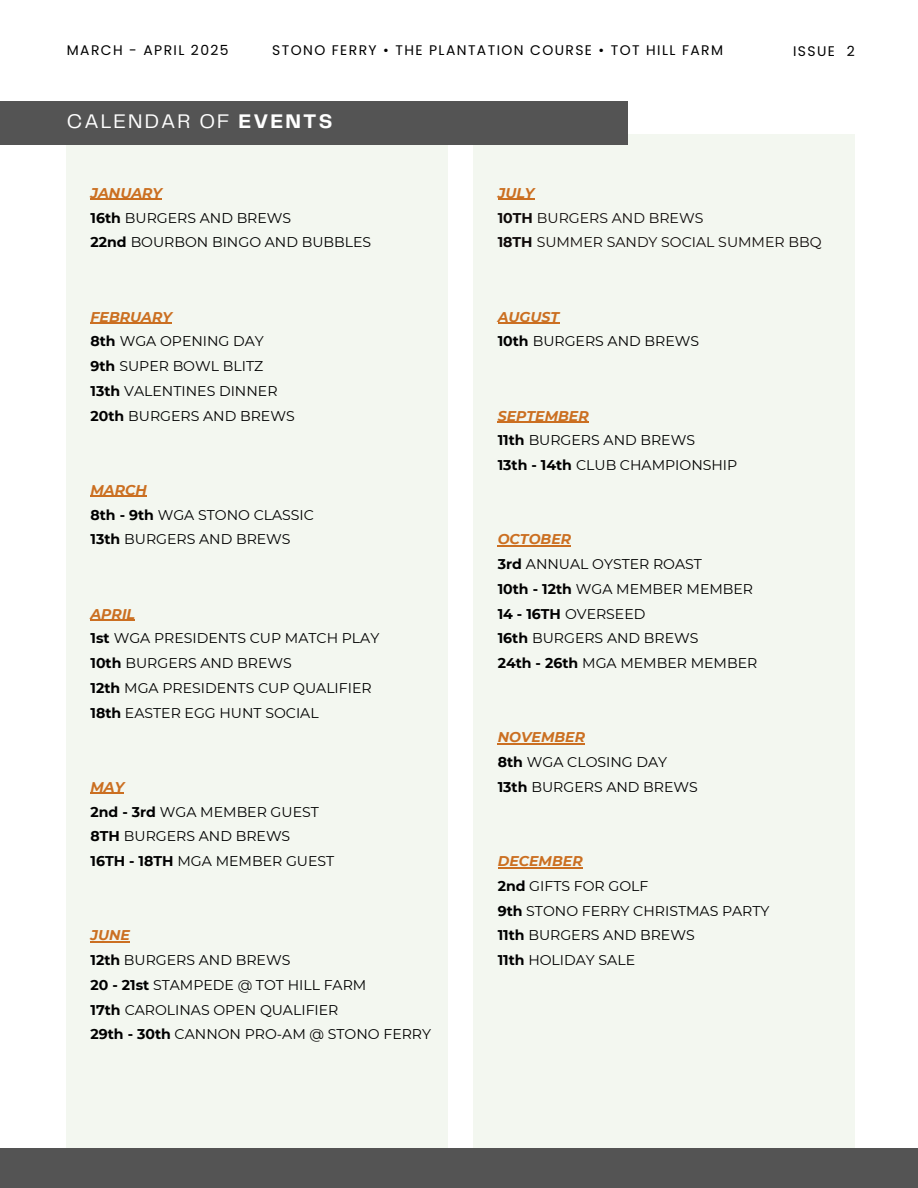
<style>
.page{position:relative;width:918px;height:1188px;background:#fff}
.page>*{position:absolute;margin:0;border:0;box-sizing:border-box;transform-origin:0 0}
.t1{font:20.4px "Telegraf";letter-spacing:.1em;color:#fff}
.t2{font:14.1px "Montserrat";color:#000}
.t3{font:italic 700 14.1px "Montserrat";color:#cb6f21}
.t4{font:14.1px/24.8px "Montserrat";color:#0e0908}
.t5{font:13.95px "Poppins";letter-spacing:.1em;color:#000}
.s1{font-weight:700}
.s2{font-weight:700;font-style:italic;color:#cb6f21}
</style>
<div class="page">
<div style="left:0;top:1149px;width:918px;height:39px;background:#545454"></div>
<div style="left:66px;top:135px;width:382px;height:1013px;background:#f3f7f0"></div>
<div style="left:473px;top:135px;width:382px;height:1013px;background:#f3f7f0"></div>
<div style="left:0;top:101px;width:628px;height:44px;background:#545454"></div>
<hr style="left:91px;top:199px;width:71px;height:1px;background:#cb6f21">
<hr style="left:91px;top:323px;width:81px;height:1px;background:#cb6f21">
<hr style="left:91px;top:496px;width:56px;height:1px;background:#cb6f21">
<hr style="left:91px;top:620px;width:44px;height:1px;background:#cb6f21">
<hr style="left:91px;top:793px;width:33px;height:1px;background:#cb6f21">
<hr style="left:91px;top:941px;width:39px;height:2px;background:#cb6f21">
<hr style="left:498px;top:199px;width:37px;height:1px;background:#cb6f21">
<hr style="left:498px;top:323px;width:61px;height:1px;background:#cb6f21">
<hr style="left:498px;top:422px;width:91px;height:1px;background:#cb6f21">
<hr style="left:498px;top:545px;width:73px;height:2px;background:#cb6f21">
<hr style="left:498px;top:743px;width:87px;height:2px;background:#cb6f21">
<hr style="left:498px;top:867px;width:85px;height:1px;background:#cb6f21">
<p class="t5" style="left:67px;top:40px;width:163px">MARCH - APRIL 2025</p>
<p class="t5" style="left:793px;top:41px;width:63px">ISSUE 2</p>
<h2 class="t5" style="left:272px;top:40px;width:452px">STONO FERRY • THE PLANTATION COURSE • TOT HILL FARM</h2>
<h2 class="t1" style="left:67px;top:112px;width:267px">CALENDAR OF <span class="s1">EVENTS</span></h2>
<h2 class="t3" style="left:91px;top:184px;width:73px">JANUARY</h2>
<h1 class="t2" style="left:91px;top:209px;width:202px"><span class="s1">16th</span> BURGERS AND BREWS</h1>
<p class="t2" style="left:91px;top:234px;width:282px"><span class="s1">22nd</span> BOURBON BINGO AND BUBBLES</p>
<p class="t3" style="left:91px;top:308px;width:83px">FEBRUARY</p>
<p class="t2" style="left:91px;top:333px;width:175px"><span class="s1">8th</span> WGA OPENING DAY</p>
<p class="t2" style="left:91px;top:357px;width:174px"><span class="s1">9th</span> SUPER BOWL BLITZ</p>
<p class="t2" style="left:91px;top:382px;width:189px"><span class="s1">13th</span> VALENTINES DINNER</p>
<p class="t2" style="left:91px;top:407px;width:206px"><span class="s1">20th</span> BURGERS AND BREWS</p>
<p class="t3" style="left:91px;top:481px;width:58px">MARCH</p>
<p class="t2" style="left:91px;top:506px;width:225px"><span class="s1">8th - 9th</span> WGA STONO CLASSIC</p>
<p class="t2" style="left:91px;top:531px;width:202px"><span class="s1">13th</span> BURGERS AND BREWS</p>
<p class="t3" style="left:91px;top:605px;width:46px">APRIL</p>
<p class="t2" style="left:91px;top:630px;width:290px"><span class="s1">1st</span> WGA PRESIDENTS CUP MATCH PLAY</p>
<p class="t2" style="left:91px;top:654px;width:203px"><span class="s1">10th</span> BURGERS AND BREWS</p>
<p class="t2" style="left:91px;top:679px;width:283px"><span class="s1">12th</span> MGA PRESIDENTS CUP QUALIFIER</p>
<p class="t2" style="left:91px;top:704px;width:230px"><span class="s1">18th</span> EASTER EGG HUNT SOCIAL</p>
<p class="t3" style="left:91px;top:778px;width:35px">MAY</p>
<p class="t2" style="left:91px;top:803px;width:230px"><span class="s1">2nd - 3rd</span> WGA MEMBER GUEST</p>
<p class="t2" style="left:91px;top:828px;width:201px"><span class="s1">8TH</span> BURGERS AND BREWS</p>
<p class="t2" style="left:91px;top:852px;width:245px"><span class="s1">16TH - 18TH</span> MGA MEMBER GUEST</p>
<p class="t3" style="left:91px;top:927px;width:41px">JUNE</p>
<p class="t2" style="left:91px;top:951px;width:201px"><span class="s1">12th</span> BURGERS AND BREWS</p>
<p class="t2" style="left:91px;top:976px;width:277px"><span class="s1">20 - 21st</span> STAMPEDE @ TOT HILL FARM</p>
<p class="t2" style="left:91px;top:1001px;width:249px"><span class="s1">17th</span> CAROLINAS OPEN QUALIFIER</p>
<p class="t2" style="left:91px;top:1026px;width:342px"><span class="s1">29th - 30th</span> CANNON PRO-AM @ STONO FERRY</p>
<p class="t4" style="left:498px;top:180px;width:325px"><span class="s2">JULY<br></span><span class="s1">10TH</span> BURGERS AND BREWS<br><span class="s1">18TH</span> SUMMER SANDY SOCIAL SUMMER BBQ</p>
<p class="t3" style="left:498px;top:308px;width:63px">AUGUST</p>
<h2 class="t2" style="left:498px;top:333px;width:203px"><span class="s1">10th</span> BURGERS AND BREWS</h2>
<p class="t3" style="left:498px;top:407px;width:93px">SEPTEMBER</p>
<p class="t2" style="left:498px;top:432px;width:199px"><span class="s1">11th</span> BURGERS AND BREWS</p>
<p class="t2" style="left:498px;top:456px;width:241px"><span class="s1">13th - 14th</span> CLUB CHAMPIONSHIP</p>
<p class="t3" style="left:498px;top:531px;width:75px">OCTOBER</p>
<p class="t2" style="left:498px;top:555px;width:206px"><span class="s1">3rd</span> ANNUAL OYSTER ROAST</p>
<p class="t2" style="left:498px;top:580px;width:257px"><span class="s1">10th - 12th</span> WGA MEMBER MEMBER</p>
<p class="t2" style="left:498px;top:605px;width:149px"><span class="s1">14 - 16TH</span> OVERSEED</p>
<p class="t2" style="left:498px;top:630px;width:202px"><span class="s1">16th</span> BURGERS AND BREWS</p>
<p class="t2" style="left:498px;top:654px;width:261px"><span class="s1">24th - 26th</span> MGA MEMBER MEMBER</p>
<p class="t3" style="left:498px;top:729px;width:89px">NOVEMBER</p>
<p class="t2" style="left:498px;top:753px;width:171px"><span class="s1">8th</span> WGA CLOSING DAY</p>
<p class="t2" style="left:498px;top:778px;width:202px"><span class="s1">13th</span> BURGERS AND BREWS</p>
<p class="t3" style="left:498px;top:852px;width:86px">DECEMBER</p>
<p class="t2" style="left:498px;top:877px;width:152px"><span class="s1">2nd</span> GIFTS FOR GOLF</p>
<p class="t2" style="left:498px;top:902px;width:273px"><span class="s1">9th</span> STONO FERRY CHRISTMAS PARTY</p>
<p class="t2" style="left:498px;top:927px;width:199px"><span class="s1">11th</span> BURGERS AND BREWS</p>
<p class="t2" style="left:498px;top:951px;width:139px"><span class="s1">11th</span> HOLIDAY SALE</p>
</div>
